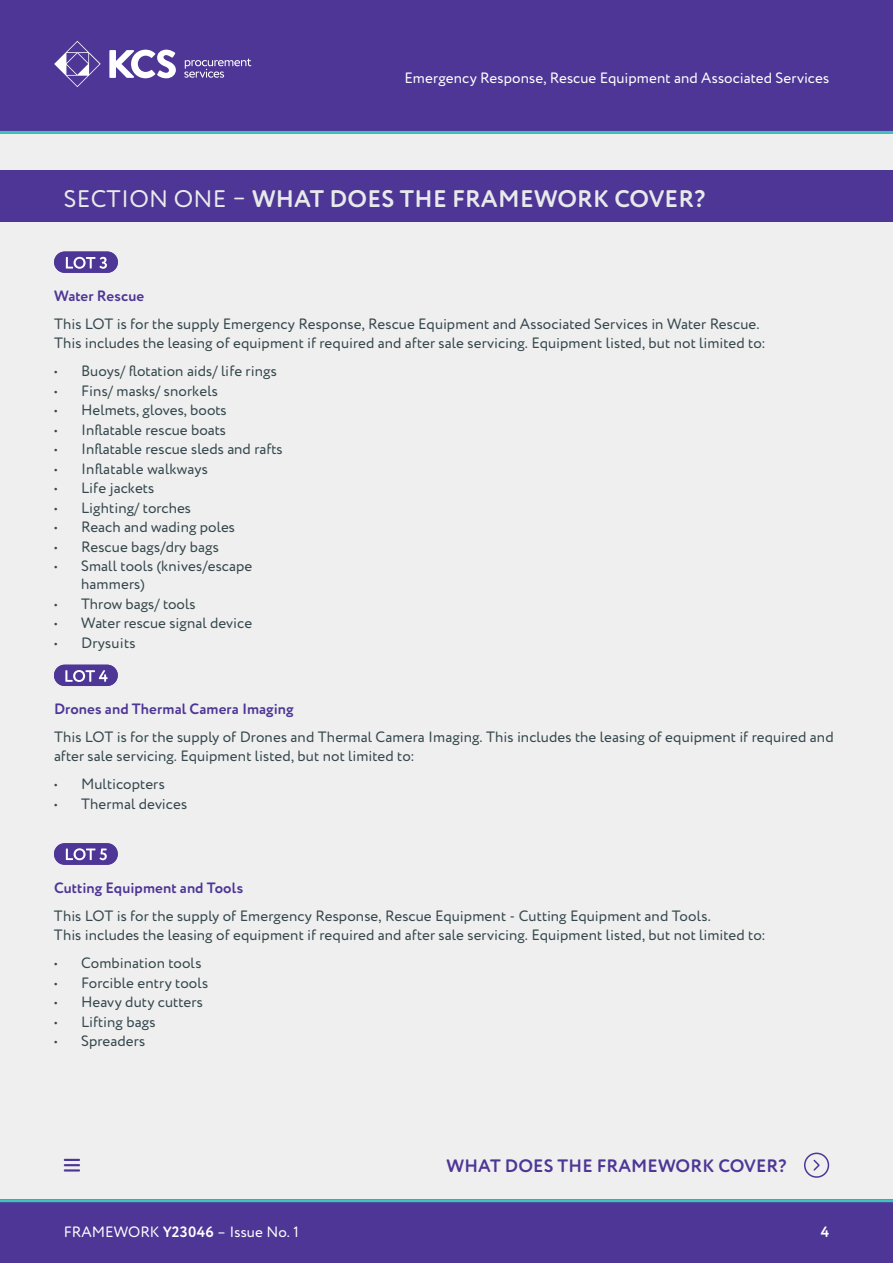
<style>
.page{position:relative;width:893px;height:1263px;background:#fff}
.page>*{position:absolute;margin:0;border:0;box-sizing:border-box;transform-origin:0 0}
.Heading_Grey{font:700 24px "Circe Rounded";letter-spacing:.01em;color:#e8eaea}
.Sub_Heading{font:700 18px "Circe Rounded";letter-spacing:.01em;color:#4e3696}
.Body_text_10{font:15px/19.5px "Circe Rounded";color:#35484d}
.t1{font:15px "Circe Rounded";letter-spacing:.005em;color:#fff}
.Body_text_10-2{font:700 15px "Circe Rounded";letter-spacing:.005em;color:#4e3696}
.t2{font:700 15px "Circe Rounded";color:#fff}
.s1{font-weight:400}
.s2{font-weight:700}
</style>
<div class="page">
<div style="left:0;top:0;width:893px;height:1204px;background:#efefef"></div>
<div style="left:0;top:1199px;width:893px;height:64px;background:#4e3696"></div>
<div style="left:0;top:0;width:893px;height:134px;background:#4e3696"></div>
<svg style="left:184px;top:59px;width:67px;height:19px"></svg>
<svg style="left:109px;top:50px;width:67px;height:28px"></svg>
<svg style="left:54px;top:41px;width:47px;height:46px"></svg>
<hr style="left:0;top:131px;width:893px;height:3px;background:#42c0bd">
<hr style="left:0;top:1199px;width:893px;height:3px;background:#42c0bd">
<div style="left:0;top:170px;width:893px;height:51px;background:#4e3696"></div>
<div style="left:804px;top:1152px;width:25px;height:26px;border:2px solid #4e3696;border-radius:50%"></div>
<svg style="left:813px;top:1159px;width:7px;height:12px"></svg>
<svg style="left:64px;top:1159px;width:16px;height:12px"></svg>
<svg style="left:54px;top:844px;width:64px;height:21px"></svg>
<div style="left:54px;top:252px;width:64px;height:21px;background:#4e3696;border-radius:11px"></div>
<svg style="left:66px;top:257px;width:41px;height:12px"></svg>
<div style="left:54px;top:665px;width:64px;height:21px;background:#4e3696;border-radius:11px"></div>
<svg style="left:65px;top:670px;width:43px;height:12px"></svg>
<div style="left:54px;top:843px;width:64px;height:21px;background:#4e3696;border-radius:11px"></div>
<svg style="left:66px;top:848px;width:41px;height:13px"></svg>
<p class="t1" style="left:405px;top:70px;width:426px">Emergency Response, Rescue Equipment and Associated Services</p>
<p class="Heading_Grey" style="left:64px;top:184px;width:643px"><span class="s1">SECTION ONE –</span> WHAT DOES THE FRAMEWORK COVER?</p>
<p class="Body_text_10-2" style="left:54px;top:287px;width:92px">Water Rescue</p>
<p class="Body_text_10" style="left:54px;top:315px;width:713px">This LOT is for the supply Emergency Response, Rescue Equipment and Associated Services in Water Rescue.<br>This includes the leasing of equipment if required and after sale servicing. Equipment listed, but not limited to:</p>
<p class="Body_text_10" style="left:54px;top:362px;width:224px">• Buoys/ flotation aids/ life rings</p>
<p class="Body_text_10" style="left:54px;top:382px;width:165px">• Fins/ masks/ snorkels</p>
<p class="Body_text_10" style="left:54px;top:401px;width:174px">• Helmets, gloves, boots</p>
<p class="Body_text_10" style="left:54px;top:421px;width:174px">• Inflatable rescue boats</p>
<p class="Body_text_10" style="left:54px;top:440px;width:230px">• Inflatable rescue sleds and rafts</p>
<p class="Body_text_10" style="left:54px;top:460px;width:155px">• Inflatable walkways</p>
<p class="Body_text_10" style="left:54px;top:479px;width:102px">• Life jackets</p>
<p class="Body_text_10" style="left:54px;top:499px;width:139px">• Lighting/ torches</p>
<p class="Body_text_10" style="left:54px;top:518px;width:183px">• Reach and wading poles</p>
<p class="Body_text_10" style="left:54px;top:538px;width:166px">• Rescue bags/dry bags</p>
<p class="Body_text_10" style="left:81px;top:558px;width:173px;line-height:18px;text-indent:-27px">• Small tools (knives/escape hammers)</p>
<p class="Body_text_10" style="left:54px;top:595px;width:143px">• Throw bags/ tools</p>
<p class="Body_text_10" style="left:54px;top:614px;width:200px">• Water rescue signal device</p>
<p class="Body_text_10" style="left:54px;top:634px;width:83px">• Drysuits</p>
<p class="Body_text_10-2" style="left:54px;top:700px;width:241px">Drones and Thermal Camera Imaging</p>
<p class="Body_text_10" style="left:54px;top:728px;width:781px">This LOT is for the supply of Drones and Thermal Camera Imaging. This includes the leasing of equipment if required and after sale servicing. Equipment listed, but not limited to:</p>
<p class="Body_text_10" style="left:54px;top:775px;width:112px">• Multicopters</p>
<p class="Body_text_10" style="left:54px;top:795px;width:135px">• Thermal devices</p>
<p class="Body_text_10-2" style="left:54px;top:879px;width:191px">Cutting Equipment and Tools</p>
<p class="Body_text_10" style="left:54px;top:907px;width:713px">This LOT is for the supply of Emergency Response, Rescue Equipment - Cutting Equipment and Tools.<br>This includes the leasing of equipment if required and after sale servicing. Equipment listed, but not limited to:</p>
<p class="Body_text_10" style="left:54px;top:954px;width:149px">• Combination tools</p>
<p class="Body_text_10" style="left:54px;top:974px;width:156px">• Forcible entry tools</p>
<p class="Body_text_10" style="left:54px;top:993px;width:151px">• Heavy duty cutters</p>
<p class="Body_text_10" style="left:54px;top:1013px;width:103px">• Lifting bags</p>
<p class="Body_text_10" style="left:54px;top:1032px;width:93px">• Spreaders</p>
<p class="Sub_Heading" style="left:447px;top:1155px;width:342px">WHAT DOES THE FRAMEWORK COVER?</p>
<p class="t1" style="left:64px;top:1223px;width:237px">FRAMEWORK <span class="s2">Y23046</span> – Issue No. 1</p>
<p class="t2" style="left:821px;top:1223px;width:10px">4</p>
</div>
